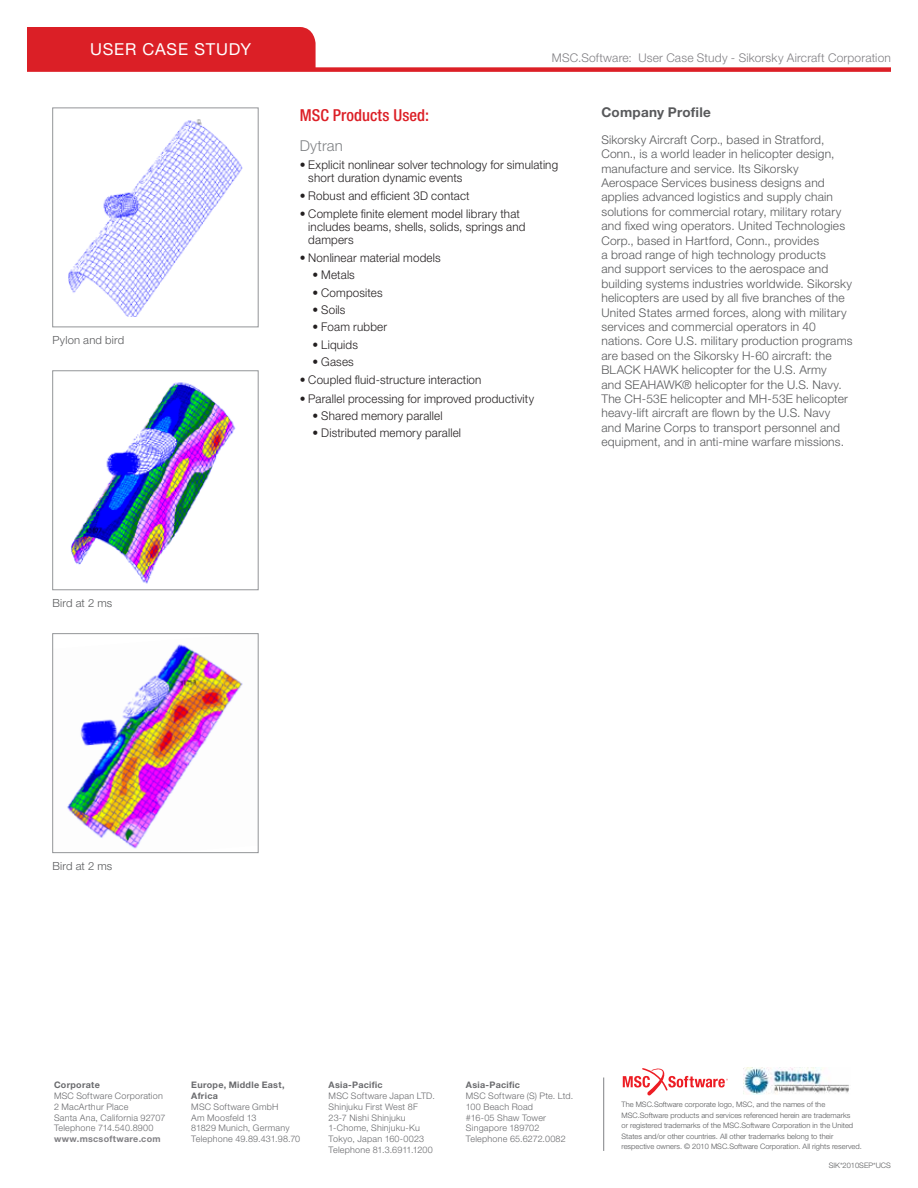
<style>
.page{position:relative;width:918px;height:1188px;background:#fff}
.page>*{position:absolute;margin:0;border:0;box-sizing:border-box;transform-origin:0 0}
.t1{font:500 condensed 16.5px "Helvetica Neue LT Pro";letter-spacing:.005em;color:#dc1f26}
.t2{font:16.5px "Helvetica Neue LT Pro";letter-spacing:.045em;color:#fff}
.t3{font:300 15px "Helvetica Neue LT Pro";letter-spacing:.01em;color:#808285}
.t4{font:700 13.5px "Helvetica Neue LT Pro";letter-spacing:.015em;color:#58595b}
.t5{font:300 12px/14.4px "Helvetica Neue LT Pro";letter-spacing:.015em;color:#58595b}
.t6{font:300 12px/12.8px "Helvetica Neue LT Pro";letter-spacing:.015em;color:#231f20}
.t7{font:300 12px "Helvetica Neue LT Pro";letter-spacing:.015em;color:#807f83}
.t8{font:300 11.25px "Helvetica Neue LT Pro";letter-spacing:.015em;color:#58595b}
.t9{font:300 9px/10.8px "Helvetica Neue LT Pro";letter-spacing:.025em;color:#696a6d}
.t10{font:700 9px/10.8px "Helvetica Neue LT Pro";letter-spacing:.03em;color:#696a6d}
.t11{font:700 9px "Helvetica Neue LT Pro";letter-spacing:.03em;color:#807f83}
.t12{font:300 7.5px/10.5px "Helvetica Neue LT Pro";color:#58595b}
</style>
<div class="page">
<svg style="left:623px;top:1068px;width:105px;height:28px"></svg>
<img style="left:744px;top:1068px;width:105px;height:26px">
<div style="left:27px;top:67px;width:864px;height:5px;background:#dc1f26"></div>
<div style="left:27px;top:27px;width:289px;height:41px;background:#db1f26"></div>
<hr style="left:603px;top:1078px;width:1px;height:73px;background:#808285">
<img style="left:68px;top:115px;width:191px;height:201px">
<div style="left:52px;top:108px;width:206px;height:219px;border:1px solid #939598"></div>
<img style="left:59px;top:382px;width:182px;height:209px">
<div style="left:52px;top:371px;width:206px;height:219px;border:1px solid #939598"></div>
<img style="left:67px;top:644px;width:176px;height:205px">
<div style="left:52px;top:633px;width:206px;height:220px;border:1px solid #939598"></div>
<h1 class="t2" style="left:90px;top:39px;width:163px">USER CASE STUDY</h1>
<p class="t8" style="left:52px;top:333px;width:73px">Pylon and bird</p>
<p class="t7" style="left:552px;top:50px;width:341px">MSC.Software: User Case Study - Sikorsky Aircraft Corporation</p>
<h1 class="t1" style="left:300px;top:105px;width:131px">MSC Products Used:</h1>
<p class="t3" style="left:300px;top:137px;width:45px">Dytran</p>
<p class="t6" style="left:308px;top:158px;width:251px;text-indent:-9px">• Explicit nonlinear solver technology for simulating short duration dynamic events</p>
<p class="t6" style="left:300px;top:189px;width:172px">• Robust and efficient 3D contact</p>
<p class="t6" style="left:308px;top:207px;width:219px;text-indent:-9px">• Complete finite element model library that includes beams, shells, solids, springs and dampers</p>
<p class="t6" style="left:300px;top:251px;width:142px">• Nonlinear material models</p>
<p class="t6" style="left:313px;top:268px;width:44px">• Metals</p>
<p class="t6" style="left:313px;top:286px;width:72px">• Composites</p>
<p class="t6" style="left:313px;top:303px;width:34px">• Soils</p>
<p class="t6" style="left:313px;top:321px;width:76px">• Foam rubber</p>
<p class="t6" style="left:313px;top:338px;width:47px">• Liquids</p>
<p class="t6" style="left:313px;top:355px;width:43px">• Gases</p>
<p class="t6" style="left:300px;top:374px;width:183px">• Coupled fluid-structure interaction</p>
<p class="t6" style="left:300px;top:392px;width:236px">• Parallel processing for improved productivity</p>
<p class="t6" style="left:313px;top:409px;width:131px">• Shared memory parallel</p>
<p class="t6" style="left:313px;top:426px;width:150px">• Distributed memory parallel</p>
<p class="t4" style="left:601px;top:104px;width:111px">Company Profile</p>
<p class="t5" style="left:601px;top:132px;width:253px">Sikorsky Aircraft Corp., based in Stratford, Conn., is a world leader in helicopter design, manufacture and service. Its Sikorsky Aerospace Services business designs and applies advanced logistics and supply chain solutions for commercial rotary, military rotary and fixed wing operators. United Technologies Corp., based in Hartford, Conn., provides<br>a broad range of high technology products<br>and support services to the aerospace and building systems industries worldwide. Sikorsky helicopters are used by all five branches of the United States armed forces, along with military services and commercial operators in 40 nations. Core U.S. military production programs are based on the Sikorsky H-60 aircraft: the BLACK HAWK helicopter for the U.S. Army<br>and SEAHAWK® helicopter for the U.S. Navy.<br>The CH-53E helicopter and MH-53E helicopter heavy-lift aircraft are flown by the U.S. Navy and Marine Corps to transport personnel and equipment, and in anti-mine warfare missions.</p>
<p class="t8" style="left:52px;top:596px;width:61px">Bird at 2 ms</p>
<p class="t8" style="left:52px;top:859px;width:61px">Bird at 2 ms</p>
<p class="t10" style="left:54px;top:1079px;width:47px">Corporate</p>
<p class="t9" style="left:54px;top:1090px;width:113px">MSC Software Corporation<br>2 MacArthur Place<br>Santa Ana, California 92707<br>Telephone 714.540.8900</p>
<p class="t11" style="left:54px;top:1133px;width:108px">www.mscsoftware.com</p>
<p class="t10" style="left:191px;top:1079px;width:95px">Europe, Middle East,<br>Africa</p>
<p class="t9" style="left:191px;top:1101px;width:110px">MSC Software GmbH<br>Am Moosfeld 13<br>81829 Munich, Germany<br>Telephone 49.89.431.98.70</p>
<p class="t10" style="left:329px;top:1079px;width:56px">Asia-Pacific</p>
<p class="t9" style="left:329px;top:1090px;width:108px">MSC Software Japan LTD.<br>Shinjuku First West 8F<br>23-7 Nishi Shinjuku<br>1-Chome, Shinjuku-Ku<br>Tokyo, Japan 160-0023<br>Telephone 81.3.6911.1200</p>
<p class="t10" style="left:466px;top:1079px;width:56px">Asia-Pacific</p>
<p class="t9" style="left:466px;top:1090px;width:109px">MSC Software (S) Pte. Ltd.<br>100 Beach Road<br>#16-05 Shaw Tower<br>Singapore 189702<br>Telephone 65.6272.0082</p>
<p class="t12" style="left:622px;top:1099px;width:242px">The MSC.Software corporate logo, MSC, and the names of the MSC.Software products and services referenced herein are trademarks<br>or registered trademarks of the MSC.Software Corporation in the United States and/or other countries. All other trademarks belong to their respective owners. © 2010 MSC.Software Corporation. All rights reserved.</p>
<p class="t12" style="left:829px;top:1160px;width:64px">SIK*2010SEP*UCS</p>
</div>
